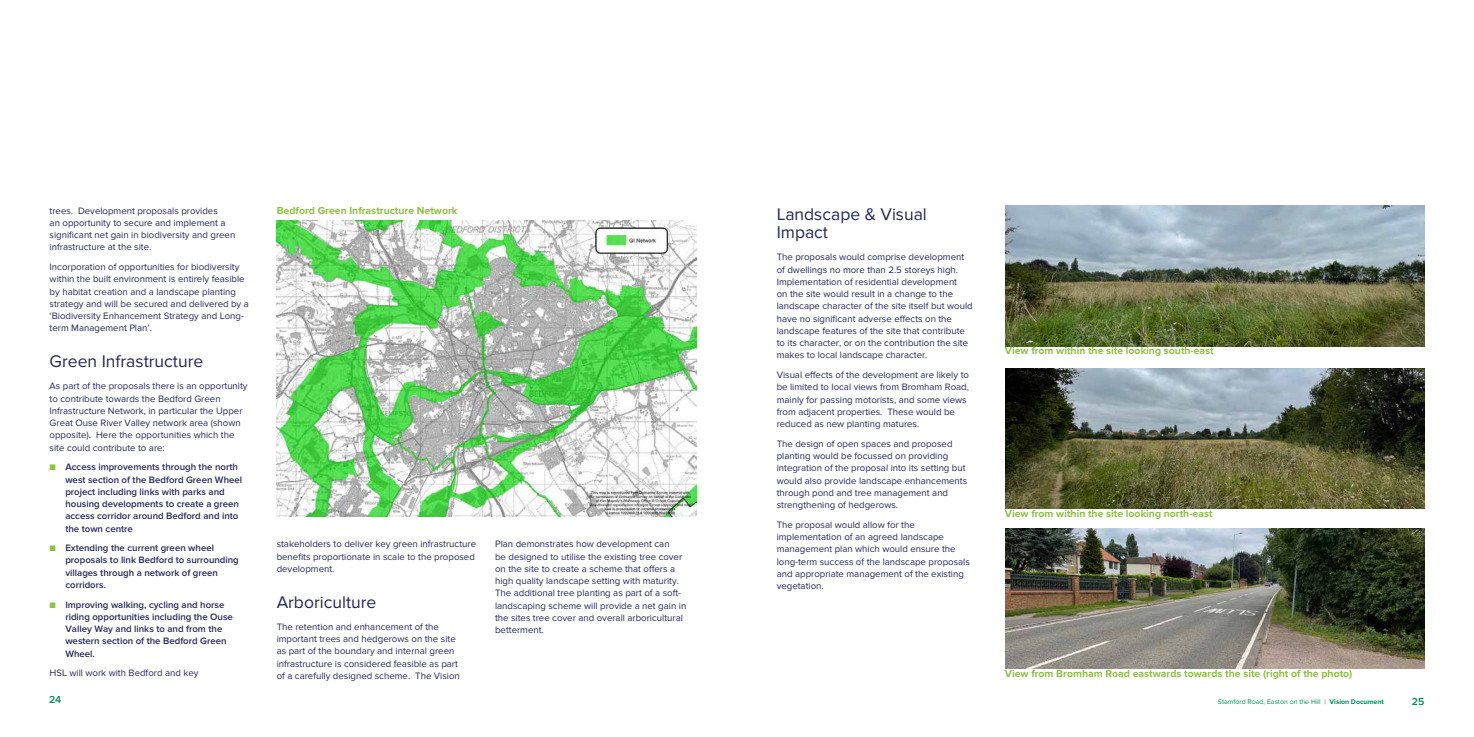
<style>
.page{position:relative;width:1474px;height:737px;background:#fff}
.page>*{position:absolute;margin:0;border:0;box-sizing:border-box;transform-origin:0 0}
.t1{font:17.5px/18.4px "Proxima Nova";color:#252757}
.t2{font:700 10.5px "Proxima Nova";color:#8fc043}
.t3{font:600 10.5px "Proxima Nova";color:#008b5e}
.t4{font:9.62px/12.2px "Proxima Nova";color:#252757}
.t5{font:600 9.62px/12.2px "Proxima Nova";color:#252757}
.t6{font:7px "Proxima Nova";color:#008b5e}
.s1{color:#8fc043}
.s2{font-weight:700}
</style>
<div class="page">
<img style="left:1005px;top:206px;width:419px;height:140px">
<img style="left:1005px;top:368px;width:419px;height:140px">
<img style="left:1005px;top:528px;width:419px;height:140px">
<img style="left:277px;top:220px;width:419px;height:297px">
<p class="t4" style="left:50px;top:204px;width:187px">trees. Development proposals provides<br>an opportunity to secure and implement a significant net gain in biodiversity and green infrastructure at the site.</p>
<p class="t4" style="left:50px;top:261px;width:201px">Incorporation of opportunities for biodiversity within the built environment is entirely feasible by habitat creation and a landscape planting strategy and will be secured and delivered by a ‘Biodiversity Enhancement Strategy and Long&shy;term Management Plan’.</p>
<h1 class="t1" style="left:50px;top:352px;width:155px">Green Infrastructure</h1>
<p class="t4" style="left:50px;top:380px;width:199px">As part of the proposals there is an opportunity to contribute towards the Bedford Green Infrastructure Network, in particular the Upper Great Ouse River Valley network area (shown opposite). Here the opportunities which the site could contribute to are:</p>
<p class="t5" style="left:65px;top:461px;width:178px;text-indent:-16px"><span class="s1">■</span> Access improvements through the north west section of the Bedford Green Wheel project including links with parks and housing developments to create a green access corridor around Bedford and into the town centre</p>
<p class="t5" style="left:65px;top:542px;width:175px;text-indent:-16px"><span class="s1">■</span> Extending the current green wheel proposals to link Bedford to surrounding villages through a network of green corridors.</p>
<p class="t5" style="left:65px;top:598px;width:169px;text-indent:-16px"><span class="s1">■</span> Improving walking, cycling and horse riding opportunities including the Ouse<br>Valley Way and links to and from the western section of the Bedford Green<br>Wheel.</p>
<p class="t4" style="left:50px;top:667px;width:150px">HSL will work with Bedford and key</p>
<p class="t2" style="left:277px;top:205px;width:182px">Bedford Green Infrastructure Network</p>
<p class="t4" style="left:277px;top:538px;width:201px">stakeholders to deliver key green infrastructure benefits proportionate in scale to the proposed development.</p>
<h1 class="t1" style="left:277px;top:593px;width:101px">Arboriculture</h1>
<p class="t4" style="left:277px;top:620px;width:185px">The retention and enhancement of the important trees and hedgerows on the site as part of the boundary and internal green infrastructure is considered feasible as part of a carefully designed scheme. The Vision</p>
<p class="t4" style="left:495px;top:538px;width:193px">Plan demonstrates how development can<br>be designed to utilise the existing tree cover on the site to create a scheme that offers a high quality landscape setting with maturity.<br>The additional tree planting as part of a soft&shy;landscaping scheme will provide a net gain in the sites tree cover and overall arboricultural betterment.</p>
<h1 class="t1" style="left:776px;top:205px;width:152px">Landscape &amp; Visual<br>Impact</h1>
<p class="t4" style="left:776px;top:251px;width:197px">The proposals would comprise development of dwellings no more than 2.5 storeys high.<br>Implementation of residential development<br>on the site would result in a change to the landscape character of the site itself but would have no significant adverse effects on the landscape features of the site that contribute to its character, or on the contribution the site makes to local landscape character.</p>
<p class="t4" style="left:776px;top:369px;width:194px">Visual effects of the development are likely to be limited to local views from Bromham Road, mainly for passing motorists, and some views from adjacent properties. These would be reduced as new planting matures.</p>
<p class="t4" style="left:776px;top:437px;width:192px">The design of open spaces and proposed planting would be focussed on providing integration of the proposal into its setting but would also provide landscape enhancements through pond and tree management and strengthening of hedgerows.</p>
<p class="t4" style="left:776px;top:518px;width:195px">The proposal would allow for the implementation of an agreed landscape management plan which would ensure the long-term success of the landscape proposals and appropriate management of the existing vegetation.</p>
<p class="t2" style="left:1005px;top:345px;width:210px">View from within the site looking south-east</p>
<p class="t2" style="left:1005px;top:507px;width:209px">View from within the site looking north-east</p>
<p class="t2" style="left:1005px;top:667px;width:349px">View from Bromham Road eastwards towards the site (right of the photo)</p>
<p class="t3" style="left:49px;top:694px;width:14px">24</p>
<p class="t6" style="left:1217px;top:697px;width:167px">Stamford Road, Easton on the Hill | <span class="s2">Vision Document</span></p>
<p class="t3" style="left:1411px;top:695px;width:14px">25</p>
</div>
